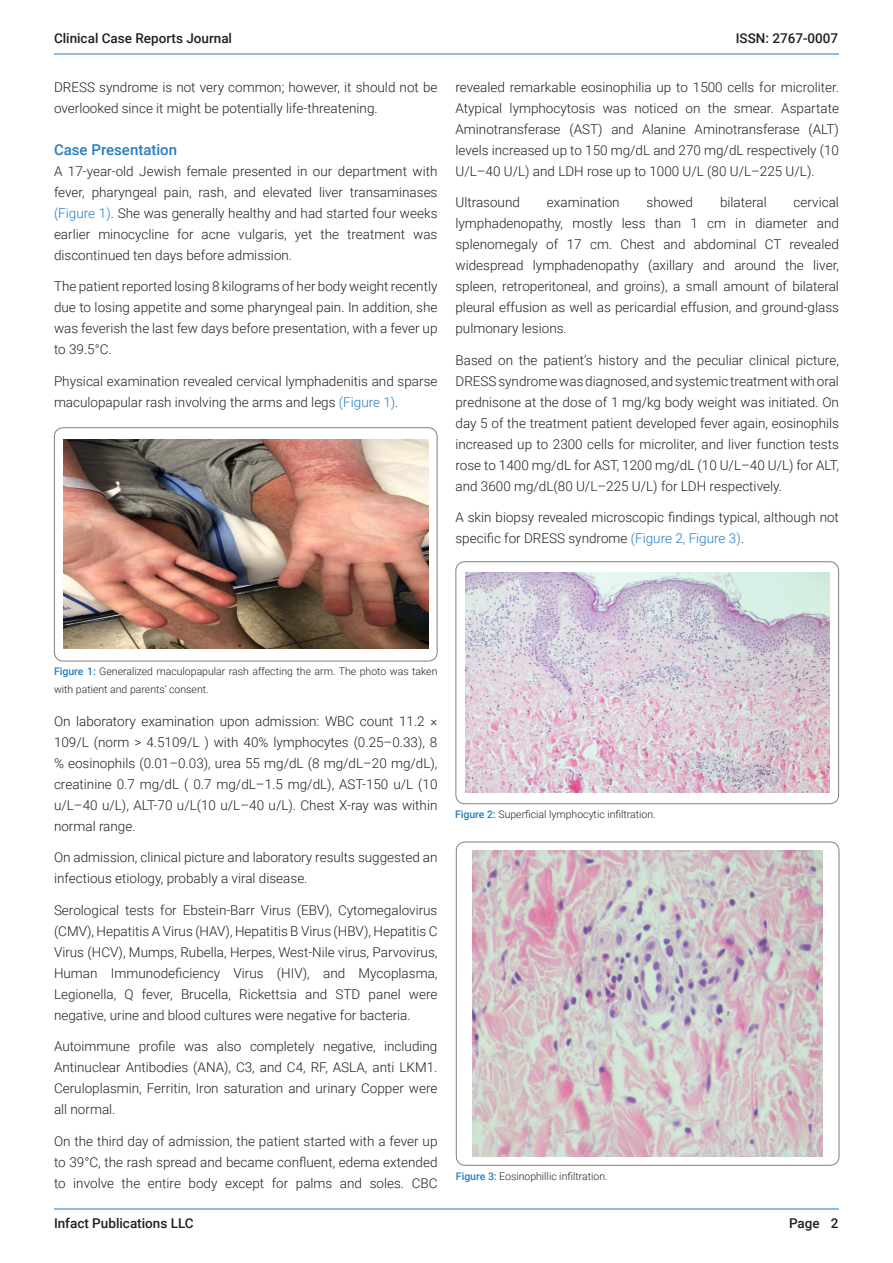
<style>
.page{position:relative;width:893px;height:1263px;background:#fff}
.page>*{position:absolute;margin:0;border:0;box-sizing:border-box;transform-origin:0 0}
.H1_Side_heading{font:500 15px "Roboto";color:#247ec2}
.Text__7{font:300 13.5px/21px "Roboto";color:#231f20;text-align:justify}
.Text_part{font:300 13.5px/21px "Roboto";color:#231f20}
.t1{font:500 13.5px "Roboto";color:#231f20}
.figure_text{font:300 10.5px/18px "Roboto";color:#231f20}
.s1{color:#247ec2}
.s2{font-weight:500;color:#247ec2}
</style>
<div class="page">
<div style="left:54px;top:427px;width:383px;height:234px;border:1px solid #808080;border-radius:9px"></div>
<div style="left:455px;top:561px;width:384px;height:243px;border:1px solid #808080;border-radius:9px"></div>
<div style="left:456px;top:842px;width:383px;height:324px;border:1px solid #808080;border-radius:9px"></div>
<img style="left:63px;top:440px;width:365px;height:209px">
<img style="left:472px;top:851px;width:351px;height:305px">
<img style="left:465px;top:573px;width:364px;height:220px">
<hr style="left:54px;top:54px;width:785px;height:1px;background:#267dc2">
<hr style="left:54px;top:1208px;width:785px;height:1px;background:#267dc2">
<p class="t1" style="left:54px;top:29px;width:180px">Clinical Case Reports Journal</p>
<p class="Text_part" style="left:54px;top:76px;width:385px">DRESS syndrome is not very common; however, it should not be overlooked since it might be potentially life-threatening.</p>
<p class="H1_Side_heading" style="left:54px;top:139px;width:125px">Case Presentation</p>
<p class="Text_part" style="left:54px;top:160px;width:385px;text-align:justify">A 17-year-old Jewish female presented in our department with fever, pharyngeal pain, rash, and elevated liver transaminases <span class="s1">(Figure 1)</span>. She was generally healthy and had started four weeks earlier minocycline for acne vulgaris, yet the treatment was discontinued ten days before admission.</p>
<p class="Text__7" style="left:54px;top:275px;width:385px">The patient reported losing 8 kilograms of her body weight recently due to losing appetite and some pharyngeal pain. In addition, she was feverish the last few days before presentation, with a fever up to 39.5°C.</p>
<p class="Text__7" style="left:54px;top:370px;width:385px">Physical examination revealed cervical lymphadenitis and sparse maculopapular rash involving the arms and legs <span class="s1">(Figure 1)</span>.</p>
<p class="t1" style="left:736px;top:29px;width:104px">ISSN: 2767-0007</p>
<p class="Text__7" style="left:455px;top:76px;width:385px">revealed remarkable eosinophilia up to 1500 cells for microliter.<br>Atypical lymphocytosis was noticed on the smear. Aspartate Aminotransferase (AST) and Alanine Aminotransferase (ALT) levels increased up to 150 mg/dL and 270 mg/dL respectively (10<br>U/L–40 U/L) and LDH rose up to 1000 U/L (80 U/L–225 U/L).</p>
<p class="Text__7" style="left:455px;top:191px;width:66px">Ultrasound</p>
<p class="Text__7" style="left:547px;top:191px;width:74px">examination</p>
<p class="Text__7" style="left:647px;top:191px;width:48px">showed</p>
<p class="Text__7" style="left:720px;top:191px;width:48px">bilateral</p>
<p class="Text__7" style="left:455px;top:191px;width:385px;text-indent:338px">cervical lymphadenopathy, mostly less than 1 cm in diameter and splenomegaly of 17 cm. Chest and abdominal CT revealed widespread lymphadenopathy (axillary and around the liver, spleen, retroperitoneal, and groins), a small amount of bilateral pleural effusion as well as pericardial effusion, and ground-glass pulmonary lesions.</p>
<p class="Text__7" style="left:455px;top:349px;width:385px">Based on the patient’s history and the peculiar clinical picture, DRESS syndrome was diagnosed, and systemic treatment with oral prednisone at the dose of 1 mg/kg body weight was initiated. On day 5 of the treatment patient developed fever again, eosinophils increased up to 2300 cells for microliter, and liver function tests rose to 1400 mg/dL for AST, 1200 mg/dL (10 U/L–40 U/L) for ALT, and 3600 mg/dL(80 U/L–225 U/L) for LDH respectively.</p>
<p class="Text__7" style="left:455px;top:506px;width:385px">A skin biopsy revealed microscopic findings typical, although not specific for DRESS syndrome <span class="s1">(Figure 2, Figure 3)</span>.</p>
<p class="figure_text" style="left:54px;top:661px;width:385px"><span class="s2">Figure 1:</span> Generalized maculopapular rash affecting the arm. The photo was taken with patient and parents’ consent.</p>
<p class="Text__7" style="left:54px;top:710px;width:385px">On laboratory examination upon admission: WBC count 11.2 × 109/L (norm &gt; 4.5109/L ) with 40% lymphocytes (0.25–0.33), 8 % eosinophils (0.01–0.03), urea 55 mg/dL (8 mg/dL–20 mg/dL), creatinine 0.7 mg/dL ( 0.7 mg/dL–1.5 mg/dL), AST-150 u/L (10 u/L–40 u/L), ALT-70 u/L(10 u/L–40 u/L). Chest X-ray was within normal range.</p>
<p class="Text__7" style="left:54px;top:846px;width:385px">On admission, clinical picture and laboratory results suggested an infectious etiology, probably a viral disease.</p>
<p class="Text__7" style="left:54px;top:899px;width:385px">Serological tests for Ebstein-Barr Virus (EBV), Cytomegalovirus (CMV), Hepatitis A Virus (HAV), Hepatitis B Virus (HBV), Hepatitis C Virus (HCV), Mumps, Rubella, Herpes, West-Nile virus, Parvovirus, Human Immunodeficiency Virus (HIV), and Mycoplasma, Legionella, Q fever, Brucella, Rickettsia and STD panel were negative, urine and blood cultures were negative for bacteria.</p>
<p class="Text__7" style="left:54px;top:1035px;width:385px">Autoimmune profile was also completely negative, including Antinuclear Antibodies (ANA), C3, and C4, RF, ASLA, anti LKM1.<br>Ceruloplasmin, Ferritin, Iron saturation and urinary Copper were all normal.</p>
<p class="Text__7" style="left:54px;top:1130px;width:385px">On the third day of admission, the patient started with a fever up to 39°C, the rash spread and became confluent, edema extended to involve the entire body except for palms and soles. CBC</p>
<p class="figure_text" style="left:455px;top:805px;width:202px"><span class="s2">Figure 2:</span> Superficial lymphocytic infiltration.</p>
<p class="figure_text" style="left:456px;top:1167px;width:153px"><span class="s2">Figure 3:</span> Eosinophillic infiltration.</p>
<p class="t1" style="left:54px;top:1213px;width:141px">Infact Publications LLC</p>
<p class="t1" style="left:789px;top:1213px;width:51px">Page 2</p>
</div>
